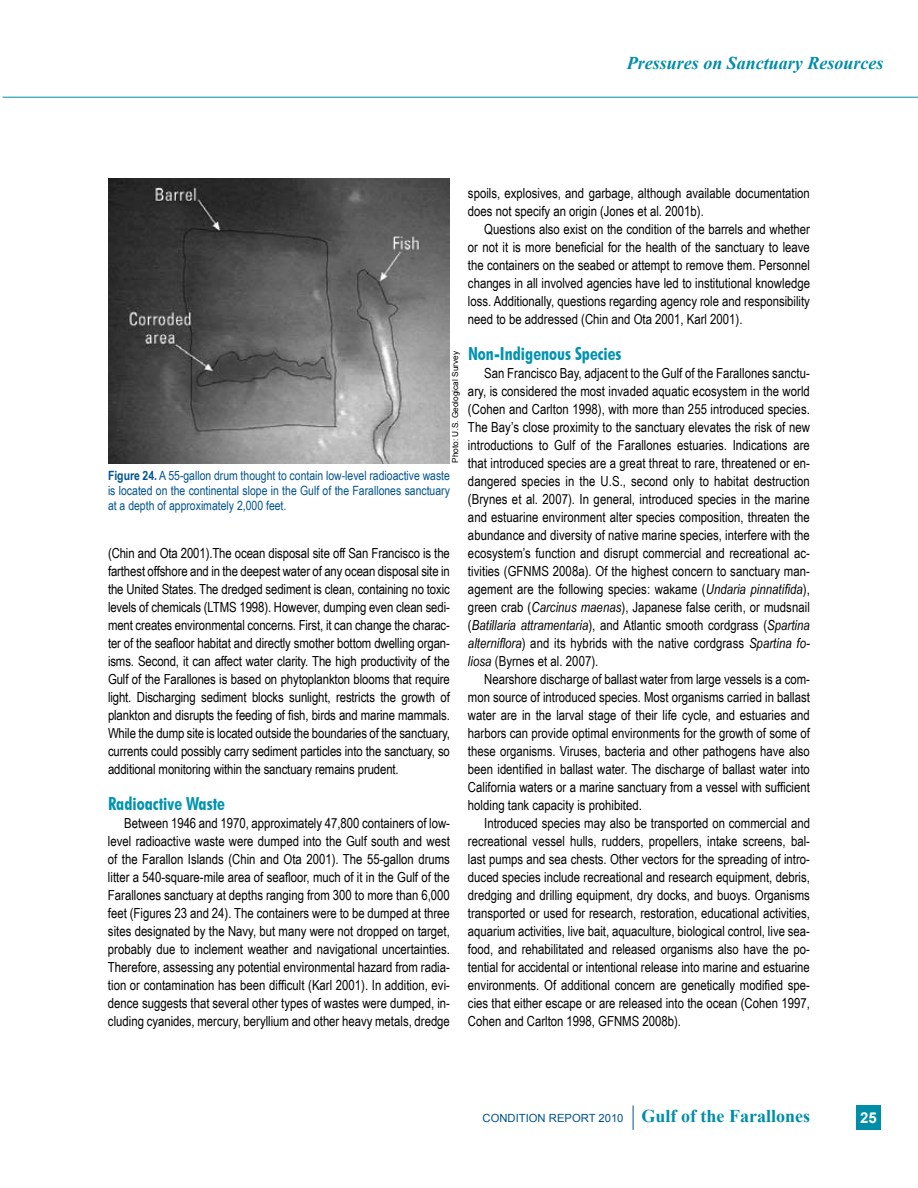
<style>
.page{position:relative;width:918px;height:1188px;background:#fff}
.page>*{position:absolute;margin:0;border:0;box-sizing:border-box;transform-origin:0 0}
.t1{font:700 condensed 18px "Futura BT";color:#0093b0}
.t2{font:italic 700 18px "Times New Roman";color:#008da8}
.t3{font:700 15px "Arial";color:#fff}
.t4{font:13.8px/18px "Arial Narrow";color:#000;text-align:justify}
.t5{font:12.75px/15px "Arial Narrow";color:#00538d;text-align:justify}
.t6{font:11.25px "Arial";color:#00538e}
.t7{font:8.25px "Arial";color:#000}
.s1{font-weight:700}
.s2{font-style:italic}
.s3{font-family:"Times New Roman";font-weight:700;font-size:18px;color:#008da8}
</style>
<div class="page">
<hr style="left:3px;top:97px;width:915px;height:1px;background:#008da8">
<div style="left:857px;top:1105px;width:24px;height:24px;background:#008da8"></div>
<svg style="left:633px;top:1106px;width:1px;height:24px"></svg>
<img style="left:108px;top:178px;width:342px;height:285px">
<h1 class="t2" style="left:627px;top:50px;width:258px">Pressures on Sanctuary Resources</h1>
<p class="t7" style="left:450px;top:463px;width:113px;rotate:-90deg">Photo: U.S. Geological Survey</p>
<p class="t5" style="left:108px;top:468px;width:343px"><span class="s1">Figure 24.</span> A 55-gallon drum thought to contain low-level radioactive waste is located on the continental slope in the Gulf of the Farallones sanctuary at a depth of approximately 2,000 feet.</p>
<p class="t4" style="left:108px;top:544px;width:344px">(Chin and Ota 2001).The ocean disposal site off San Francisco is the farthest offshore and in the deepest water of any ocean disposal site in the United States. The dredged sediment is clean, containing no toxic levels of chemicals (LTMS 1998). However, dumping even clean sedi&shy;ment creates environmental concerns. First, it can change the charac&shy;ter of the seafloor habitat and directly smother bottom dwelling organ&shy;isms. Second, it can affect water clarity. The high productivity of the Gulf of the Farallones is based on phytoplankton blooms that require light. Discharging sediment blocks sunlight, restricts the growth of plankton and disrupts the feeding of fish, birds and marine mammals.<br>While the dump site is located outside the boundaries of the sanctuary, currents could possibly carry sediment particles into the sanctuary, so additional monitoring within the sanctuary remains prudent.</p>
<h1 class="t1" style="left:108px;top:793px;width:119px">Radioactive Waste</h1>
<p class="t4" style="left:108px;top:814px;width:344px;text-indent:16px">Between 1946 and 1970, approximately 47,800 containers of low&shy;level radioactive waste were dumped into the Gulf south and west of the Farallon Islands (Chin and Ota 2001). The 55-gallon drums litter a 540-square-mile area of seafloor, much of it in the Gulf of the Farallones sanctuary at depths ranging from 300 to more than 6,000 feet (Figures 23 and 24). The containers were to be dumped at three sites designated by the Navy, but many were not dropped on target, probably due to inclement weather and navigational uncertainties.<br>Therefore, assessing any potential environmental hazard from radia&shy;tion or contamination has been difficult (Karl 2001). In addition, evi&shy;dence suggests that several other types of wastes were dumped, in&shy;cluding cyanides, mercury, beryllium and other heavy metals, dredge</p>
<p class="t4" style="left:468px;top:184px;width:343px">spoils, explosives, and garbage, although available documentation does not specify an origin (Jones et al. 2001b).</p>
<p class="t4" style="left:468px;top:220px;width:344px;text-indent:16px">Questions also exist on the condition of the barrels and whether or not it is more beneficial for the health of the sanctuary to leave the containers on the seabed or attempt to remove them. Personnel changes in all involved agencies have led to institutional knowledge loss. Additionally, questions regarding agency role and responsibility need to be addressed (Chin and Ota 2001, Karl 2001).</p>
<h1 class="t1" style="left:468px;top:343px;width:155px">Non-Indigenous Species</h1>
<p class="t4" style="left:468px;top:364px;width:344px;text-indent:16px">San Francisco Bay, adjacent to the Gulf of the Farallones sanctu&shy;ary, is considered the most invaded aquatic ecosystem in the world (Cohen and Carlton 1998), with more than 255 introduced species.<br>The Bay’s close proximity to the sanctuary elevates the risk of new introductions to Gulf of the Farallones estuaries. Indications are that introduced species are a great threat to rare, threatened or en&shy;dangered species in the U.S., second only to habitat destruction (Brynes et al. 2007). In general, introduced species in the marine and estuarine environment alter species composition, threaten the abundance and diversity of native marine species, interfere with the ecosystem’s function and disrupt commercial and recreational ac&shy;tivities (GFNMS 2008a). Of the highest concern to sanctuary man&shy;agement are the following species: wakame (<span class="s2">Undaria pinnatifida</span>), green crab (<span class="s2">Carcinus maenas</span>), Japanese false cerith, or mudsnail (<span class="s2">Batillaria attramentaria</span>), and Atlantic smooth cordgrass (<span class="s2">Spartina alterniflora</span>) and its hybrids with the native cordgrass <span class="s2">Spartina fo&shy;liosa</span> (Byrnes et al. 2007).</p>
<p class="t4" style="left:468px;top:670px;width:344px;text-indent:16px">Nearshore discharge of ballast water from large vessels is a com&shy;mon source of introduced species. Most organisms carried in ballast water are in the larval stage of their life cycle, and estuaries and harbors can provide optimal environments for the growth of some of these organisms. Viruses, bacteria and other pathogens have also been identified in ballast water. The discharge of ballast water into California waters or a marine sanctuary from a vessel with sufficient holding tank capacity is prohibited.</p>
<p class="t4" style="left:468px;top:814px;width:344px;text-indent:16px">Introduced species may also be transported on commercial and recreational vessel hulls, rudders, propellers, intake screens, bal&shy;last pumps and sea chests. Other vectors for the spreading of intro&shy;duced species include recreational and research equipment, debris, dredging and drilling equipment, dry docks, and buoys. Organisms transported or used for research, restoration, educational activities, aquarium activities, live bait, aquaculture, biological control, live sea&shy;food, and rehabilitated and released organisms also have the po&shy;tential for accidental or intentional release into marine and estuarine environments. Of additional concern are genetically modified spe&shy;cies that either escape or are released into the ocean (Cohen 1997, Cohen and Carlton 1998, GFNMS 2008b).</p>
<p class="t6" style="left:483px;top:1110px;width:329px">CONDITION REPORT 2010 <span class="s3">Gulf of the Farallones</span></p>
<p class="t3" style="left:860px;top:1107px;width:18px">25</p>
</div>
